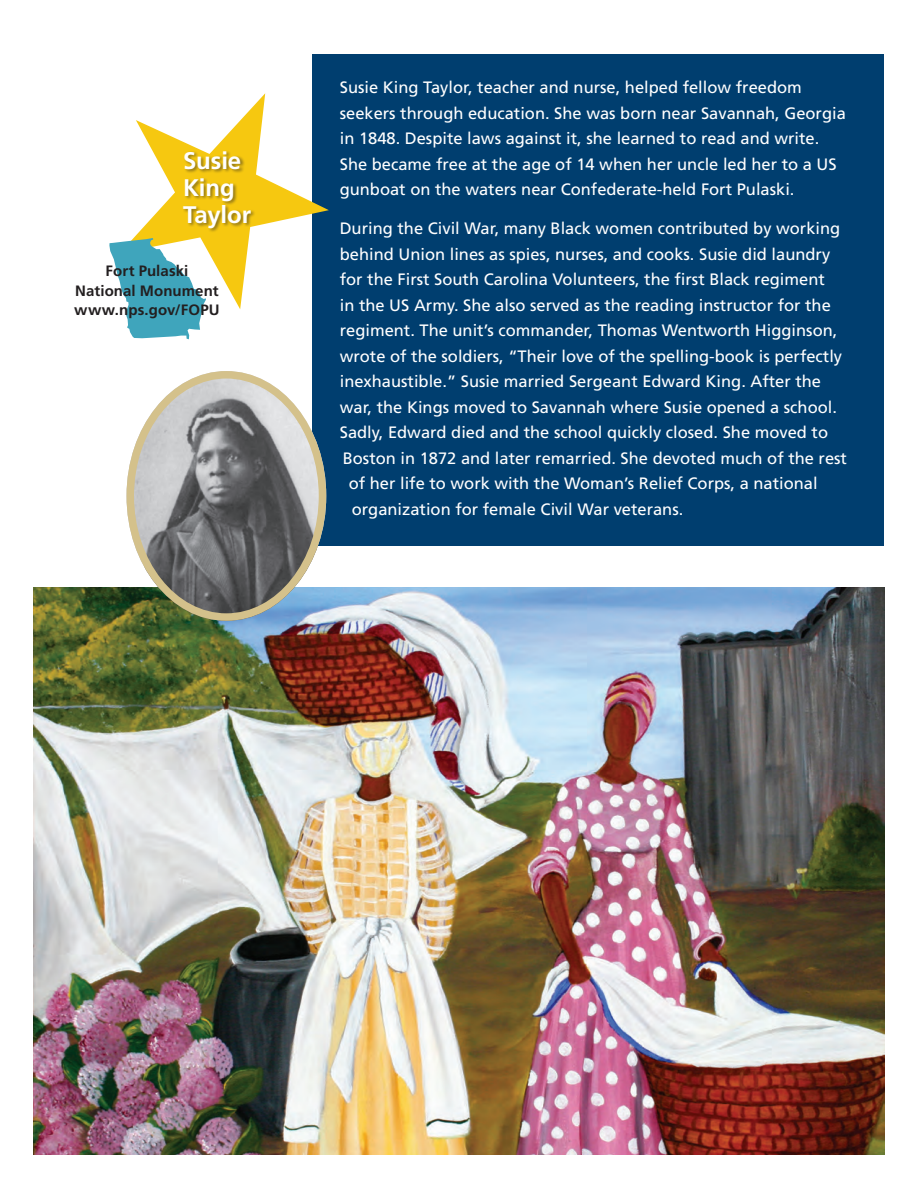
<style>
.page{position:relative;width:918px;height:1188px;background:#fff}
.page>*{position:absolute;margin:0;border:0;box-sizing:border-box;transform-origin:0 0}
.t1{font:700 24px/27px "Frutiger LT Std";letter-spacing:-.005em;color:#fff}
.t2{font:16.5px/25.5px "Frutiger LT Std";color:#fff}
.t3{font:700 15px/19.5px "Frutiger LT Std";letter-spacing:.005em;color:#231f20;text-align:center}
</style>
<div class="page">
<img style="left:34px;top:588px;width:850px;height:566px">
<div style="left:313px;top:54px;width:571px;height:172px;background:#003e6f"></div>
<div style="left:313px;top:195px;width:571px;height:351px;background:#003e6f"></div>
<svg style="left:133px;top:93px;width:196px;height:216px"></svg>
<div style="left:183px;top:150px;width:73px;height:83px;background:#231f20;opacity:.5"></div>
<svg style="left:109px;top:238px;width:97px;height:101px"></svg>
<img style="left:127px;top:371px;width:199px;height:250px">
<div style="left:127px;top:371px;width:199px;height:250px;border:8px solid #d4c18b;border-radius:50%"></div>
<h3 class="t1" style="left:183px;top:147px;width:70px">Susie<br>King<br>Taylor</h3>
<p class="t3" style="left:74px;top:262px;width:147px">Fort Pulaski<br>National Monument www.nps.gov/FOPU</p>
<p class="t2" style="left:340px;top:75px;width:508px">Susie King Taylor, teacher and nurse, helped fellow freedom seekers through education. She was born near Savannah, Georgia in 1848. Despite laws against it, she learned to read and write.<br>She became free at the age of 14 when her uncle led her to a US gunboat on the waters near Confederate-held Fort Pulaski.</p>
<p class="t2" style="left:340px;top:216px;width:502px">During the Civil War, many Black women contributed by working</p>
<p class="t2" style="left:340px;top:241px;width:492px">behind Union lines as spies, nurses, and cooks. Susie did laundry</p>
<p class="t2" style="left:340px;top:267px;width:487px">for the First South Carolina Volunteers, the first Black regiment</p>
<p class="t2" style="left:340px;top:292px;width:493px">in the US Army. She also served as the reading instructor for the</p>
<p class="t2" style="left:340px;top:318px;width:499px">regiment. The unit’s commander, Thomas Wentworth Higginson,</p>
<p class="t2" style="left:340px;top:343px;width:504px">wrote of the soldiers, “Their love of the spelling-book is perfectly</p>
<p class="t2" style="left:340px;top:369px;width:483px">inexhaustible.” Susie married Sergeant Edward King. After the</p>
<p class="t2" style="left:340px;top:394px;width:499px">war, the Kings moved to Savannah where Susie opened a school.</p>
<p class="t2" style="left:340px;top:420px;width:490px">Sadly, Edward died and the school quickly closed. She moved to</p>
<p class="t2" style="left:343px;top:445px;width:506px">Boston in 1872 and later remarried. She devoted much of the rest</p>
<p class="t2" style="left:349px;top:471px;width:470px">of her life to work with the Woman’s Relief Corps, a national</p>
<p class="t2" style="left:352px;top:496px;width:333px">organization for female Civil War veterans.</p>
</div>
